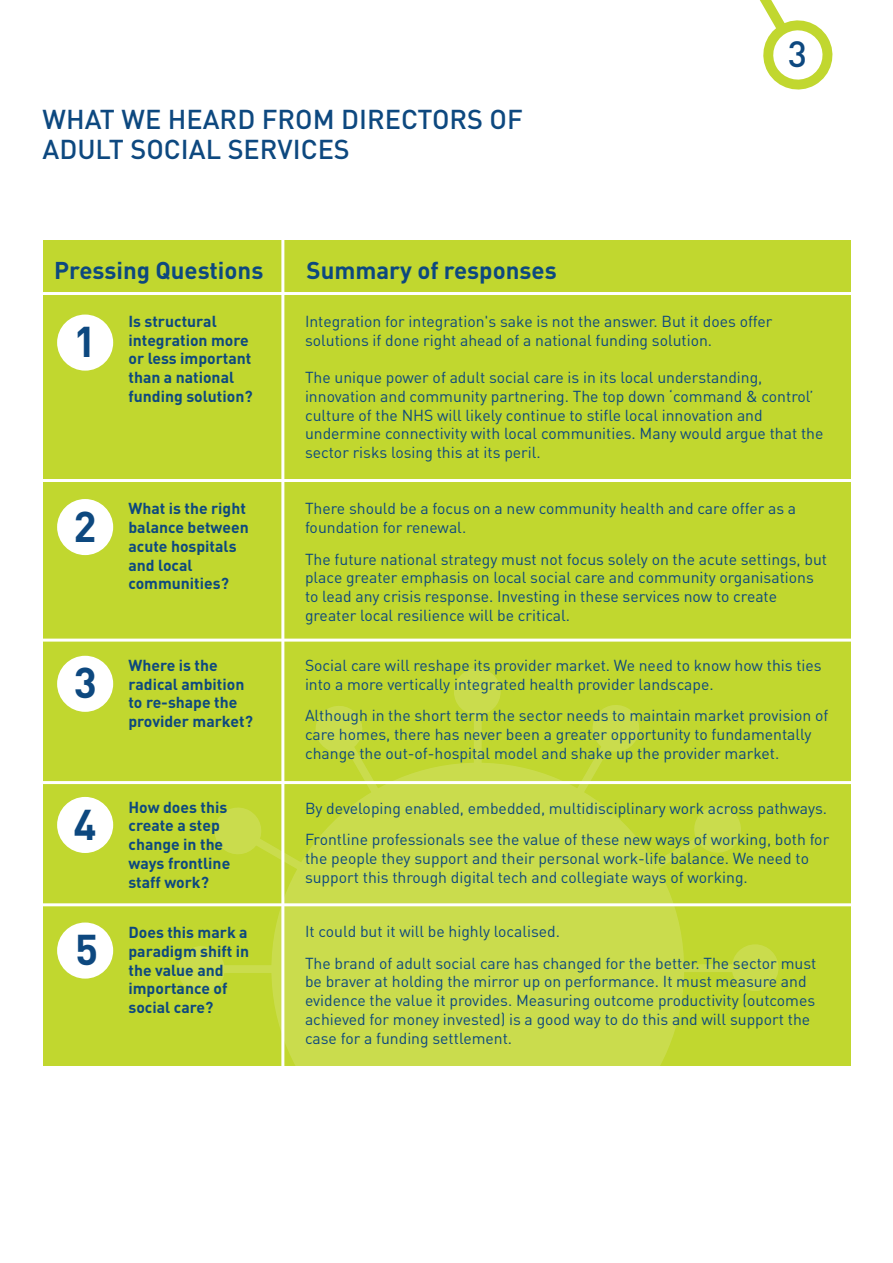
<style>
.page{position:relative;width:893px;height:1263px;background:#fff}
.page>*{position:absolute;margin:0;border:0;box-sizing:border-box;transform-origin:0 0}
.t1{font:700 42.45px "DIN";color:#0d487f}
.t2{font:500 36px "DIN";color:#0d487f}
.t3{font:500 27px/30px "DIN";color:#0d487f}
.t4{font:700 24px "DIN";color:#0d487f}
.t5{font:15.75px/18.8px "DIN";color:#0d487f}
.t6{font:700 15.75px/18.8px "DIN";color:#0d487f}
</style>
<div class="page">
<div style="left:43px;top:240px;width:807px;height:826px;background:#c1d72f"></div>
<div style="left:454px;top:668px;width:47px;height:47px;background:#cadc4d;border-radius:50%"></div>
<div style="left:178px;top:946px;width:47px;height:47px;background:#cadc4d;border-radius:50%"></div>
<div style="left:732px;top:944px;width:46px;height:47px;background:#cadc4d;border-radius:50%"></div>
<svg style="left:211px;top:702px;width:534px;height:364px"></svg>
<svg style="left:760px;top:0;width:73px;height:90px"></svg>
<div style="left:57px;top:315px;width:56px;height:56px;background:#fff;border-radius:50%"></div>
<div style="left:57px;top:499px;width:56px;height:56px;background:#fff;border-radius:50%"></div>
<div style="left:57px;top:656px;width:56px;height:56px;background:#fff;border-radius:50%"></div>
<div style="left:57px;top:797px;width:56px;height:56px;background:#fff;border-radius:50%"></div>
<div style="left:57px;top:922px;width:56px;height:56px;background:#fff;border-radius:50%"></div>
<hr style="left:30px;top:479px;width:829px;height:3px;background:#fff">
<hr style="left:40px;top:292px;width:829px;height:3px;background:#fff">
<hr style="left:30px;top:639px;width:829px;height:3px;background:#fff">
<hr style="left:30px;top:781px;width:829px;height:3px;background:#fff">
<hr style="left:30px;top:903px;width:829px;height:3px;background:#fff">
<hr style="left:281px;top:238px;width:3px;height:938px;background:#fff">
<h3 class="t3" style="left:43px;top:108px;width:482px">WHAT WE HEARD FROM DIRECTORS OF<br>ADULT SOCIAL SERVICES</h3>
<h3 class="t4" style="left:54px;top:262px;width:211px">Pressing Questions</h3>
<h3 class="t4" style="left:306px;top:262px;width:252px">Summary of responses</h3>
<h2 class="t2" style="left:788px;top:41px;width:21px">3</h2>
<h1 class="t1" style="left:73px;top:327px;width:25px">1</h1>
<p class="t6" style="left:128px;top:313px;width:126px">Is structural integration more or less important than a national funding solution?</p>
<h1 class="t1" style="left:73px;top:511px;width:25px">2</h1>
<h1 class="t1" style="left:74px;top:668px;width:25px">3</h1>
<h1 class="t1" style="left:73px;top:809px;width:25px">4</h1>
<h1 class="t1" style="left:75px;top:935px;width:25px">5</h1>
<p class="t6" style="left:128px;top:501px;width:122px">What is the right balance between acute hospitals and local communities?</p>
<p class="t6" style="left:128px;top:657px;width:126px">Where is the radical ambition to re-shape the provider market?</p>
<p class="t6" style="left:128px;top:799px;width:103px">How does this create a step change in the ways frontline staff work?</p>
<p class="t6" style="left:128px;top:924px;width:122px">Does this mark a paradigm shift in the value and importance of social care?</p>
<p class="t5" style="left:305px;top:314px;width:469px">Integration for integration's sake is not the answer. But it does offer solutions if done right ahead of a national funding solution.</p>
<p class="t5" style="left:305px;top:370px;width:520px">The unique power of adult social care is in its local understanding, innovation and community partnering. The top down ‘command &amp; control’ culture of the NHS will likely continue to stifle local innovation and undermine connectivity with local communities. Many would argue that the sector risks losing this at its peril.</p>
<p class="t5" style="left:305px;top:501px;width:493px">There should be a focus on a new community health and care offer as a foundation for renewal.</p>
<p class="t5" style="left:305px;top:551px;width:524px">The future national strategy must not focus solely on the acute settings, but place greater emphasis on local social care and community organisations to lead any crisis response. Investing in these services now to create greater local resilience will be critical.</p>
<p class="t5" style="left:305px;top:658px;width:518px">Social care will reshape its provider market. We need to know how this ties into a more vertically integrated health provider landscape.</p>
<p class="t5" style="left:305px;top:708px;width:525px">Although in the short term the sector needs to maintain market provision of care homes, there has never been a greater opportunity to fundamentally change the out-of-hospital model and shake up the provider market.</p>
<p class="t5" style="left:305px;top:794px;width:526px;line-height:31.5px">By developing enabled, embedded, multidisciplinary work across pathways.<br>Frontline professionals see the value of these new ways of working, both for</p>
<p class="t5" style="left:305px;top:850px;width:506px">the people they support and their personal work-life balance. We need to support this through digital tech and collegiate ways of working.</p>
<p class="t5" style="left:305px;top:917px;width:513px;line-height:31.5px">It could but it will be highly localised.<br>The brand of adult social care has changed for the better. The sector must</p>
<p class="t5" style="left:305px;top:974px;width:512px">be braver at holding the mirror up on performance. It must measure and evidence the value it provides. Measuring outcome productivity (outcomes achieved for money invested) is a good way to do this and will support the case for a funding settlement.</p>
</div>
